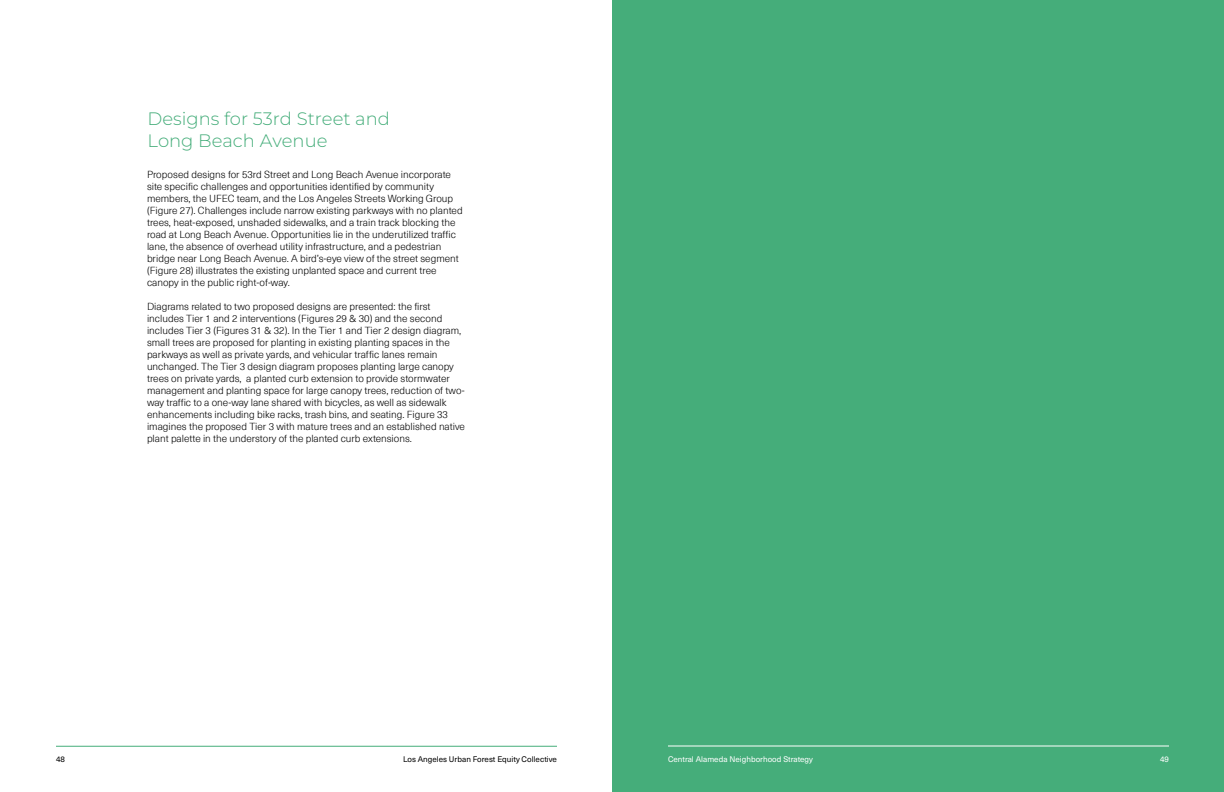
<style>
.page{position:relative;width:1224px;height:792px;background:#fff}
.page>*{position:absolute;margin:0;border:0;box-sizing:border-box;transform-origin:0 0}
.t1{font:100 18px "Montserrat";color:#45ad7a}
.t2{font:300 10px/12px "Neue Haas Unica W01";color:#000}
.t3{font:8px "Neue Haas Unica";color:#000}
.t4{font:8px "Neue Haas Unica";color:#fff}
</style>
<div class="page">
<hr style="left:56px;top:746px;width:501px;height:1px;background:#45ad7a">
<div style="left:612px;top:0;width:612px;height:792px;background:#45ad7a"></div>
<hr style="left:668px;top:746px;width:501px;height:1px;background:#fff">
<p class="t1" style="left:148px;top:107px;width:244px">Designs for 53rd Street and</p>
<p class="t1" style="left:148px;top:129px;width:182px">Long Beach Avenue</p>
<p class="t2" style="left:147px;top:168px;width:317px">Proposed designs for 53rd Street and Long Beach Avenue incorporate site specific challenges and opportunities identified by community members, the UFEC team, and the Los Angeles Streets Working Group (Figure 27). Challenges include narrow existing parkways with no planted trees, heat-exposed, unshaded sidewalks, and a train track blocking the road at Long Beach Avenue. Opportunities lie in the underutilized traffic lane, the absence of overhead utility infrastructure, and a pedestrian bridge near Long Beach Avenue. A bird’s-eye view of the street segment (Figure 28) illustrates the existing unplanted space and current tree canopy in the public right-of-way.</p>
<p class="t2" style="left:147px;top:300px;width:319px">Diagrams related to two proposed designs are presented: the first includes Tier 1 and 2 interventions (Figures 29 &amp; 30) and the second includes Tier 3 (Figures 31 &amp; 32). In the Tier 1 and Tier 2 design diagram, small trees are proposed for planting in existing planting spaces in the parkways as well as private yards, and vehicular traffic lanes remain unchanged. The Tier 3 design diagram proposes planting large canopy trees on private yards, a planted curb extension to provide stormwater management and planting space for large canopy trees, reduction of two&shy;way traffic to a one-way lane shared with bicycles, as well as sidewalk enhancements including bike racks, trash bins, and seating. Figure 33 imagines the proposed Tier 3 with mature trees and an established native plant palette in the understory of the planted curb extensions.</p>
<p class="t3" style="left:56px;top:753px;width:10px">48</p>
<p class="t3" style="left:403px;top:753px;width:155px">Los Angeles Urban Forest Equity Collective</p>
<p class="t4" style="left:668px;top:753px;width:146px">Central Alameda Neighborhood Strategy</p>
<p class="t4" style="left:1160px;top:753px;width:10px">49</p>
</div>
